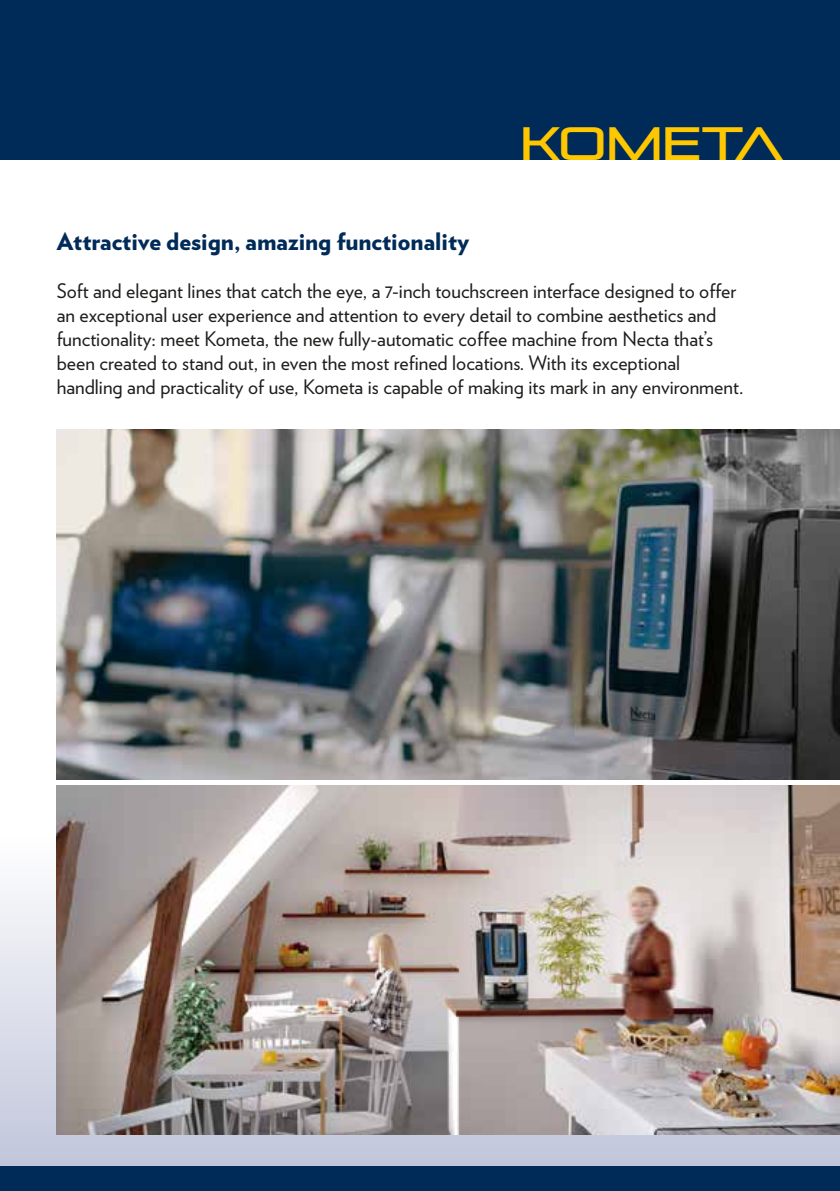
<style>
.page{position:relative;width:840px;height:1191px;background:#fff}
.page>*{position:absolute;margin:0;border:0;box-sizing:border-box;transform-origin:0 0}
.t1{font:46.6px "Pirulen Rg";color:#fec700}
.t2{font:900 24px "Verlag";color:#002b58}
.t3{font:20px/24px "Verlag";color:#1d1d1b}
</style>
<div class="page">
<div style="left:0;top:837px;width:839px;height:329px;background:linear-gradient(to bottom,#f8f7f6,#c0c5da)"></div>
<div style="left:0;top:1166px;width:839px;height:25px;background:#002b58"></div>
<div style="left:0;top:0;width:839px;height:159px;background:#002b58"></div>
<img style="left:57px;top:430px;width:782px;height:349px">
<img style="left:57px;top:785px;width:782px;height:349px">
<h1 class="t1" style="left:520px;top:115px;width:264px">KOMETA</h1>
<p class="t2" style="left:57px;top:222px;width:414px">Attractive design, amazing functionality</p>
<p class="t3" style="left:57px;top:278px;width:687px">Soft and elegant lines that catch the eye, a 7-inch touchscreen interface designed to offer an exceptional user experience and attention to every detail to combine aesthetics and functionality: meet Kometa, the new fully-automatic coffee machine from Necta that’s been created to stand out, in even the most refined locations. With its exceptional handling and practicality of use, Kometa is capable of making its mark in any environment.</p>
</div>
